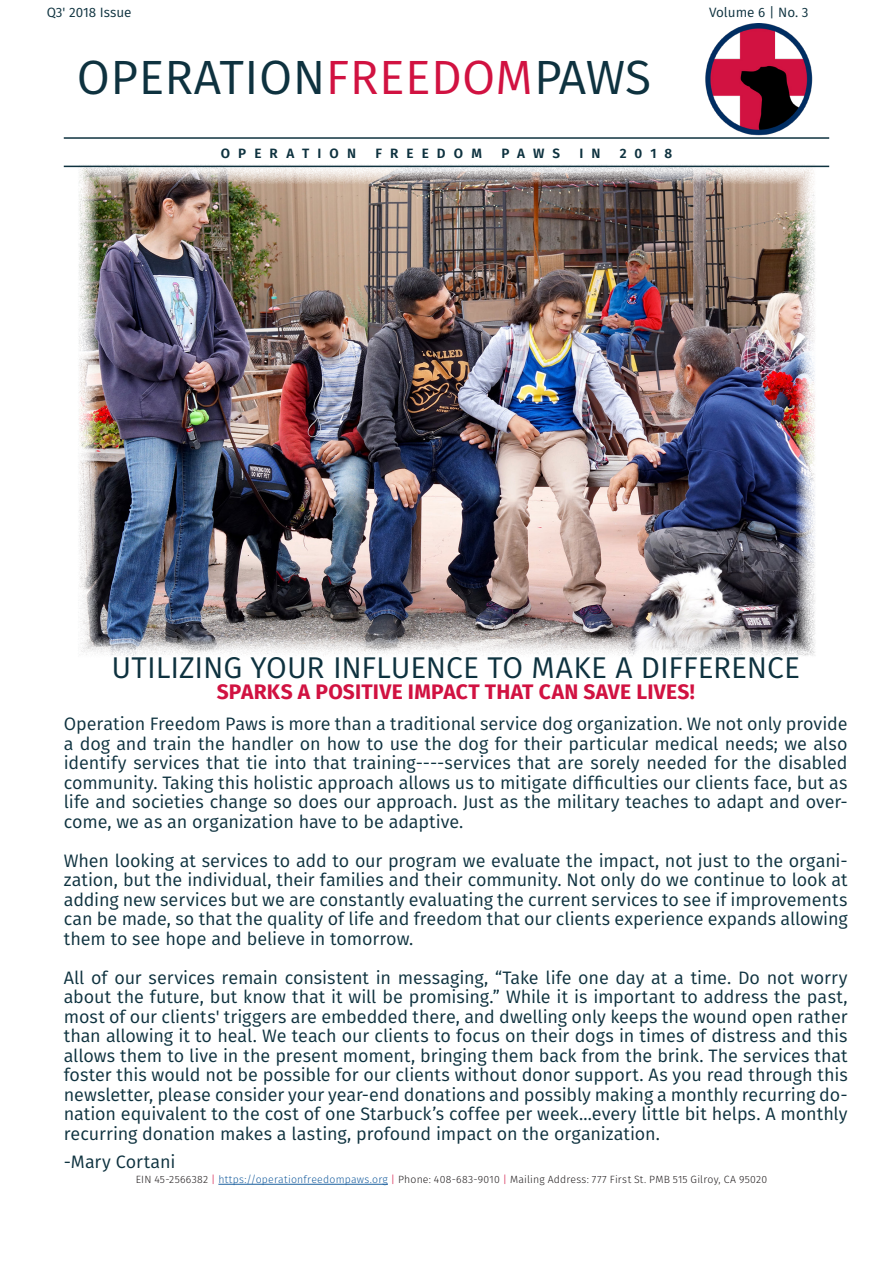
<style>
.page{position:relative;width:893px;height:1263px;background:#fff}
.page>*{position:absolute;margin:0;border:0;box-sizing:border-box;transform-origin:0 0}
.t1{font:48px "Fira Sans";letter-spacing:.01em;color:#0e323f}
.Text_1{font:30px "Fira Sans";color:#0e323f}
.Text_1-2{font:700 21px "Fira Sans";letter-spacing:.01em;color:#d11241}
.t2{font:18px/19.5px "Fira Sans";letter-spacing:-.005em;color:#0e323f;text-align:justify}
.t3{font:600 13.5px "Fira Sans";letter-spacing:.6em;color:#0e323f}
.t4{font:13.5px "Fira Sans";color:#0e323f}
.t5{font:300 10.5px "Fira Sans";letter-spacing:.02em;color:#231f20}
.s1{color:#d11241}
.s2{color:#175d9e}
</style>
<div class="page">
<img style="left:705px;top:23px;width:108px;height:113px">
<img style="left:80px;top:167px;width:736px;height:488px">
<hr style="left:64px;top:137px;width:765px;height:2px;background:#0e323f">
<hr style="left:64px;top:166px;width:765px;height:1px;background:#0e323f">
<hr style="left:218px;top:1184px;width:170px;height:1px;background:#175d9e">
<p class="t4" style="left:47px;top:3px;width:86px">Q3' 2018 Issue</p>
<p class="t4" style="left:709px;top:3px;width:101px">Volume 6 | No. 3</p>
<p class="t1" style="left:77px;top:43px;width:576px">OPERATION<span class="s1">FREEDOM</span>PAWS</p>
<p class="t3" style="left:221px;top:144px;width:137px">OPERATION</p>
<p class="t3" style="left:375px;top:144px;width:108px">FREEDOM</p>
<p class="t3" style="left:501px;top:144px;width:60px">PAWS</p>
<p class="t3" style="left:579px;top:144px;width:23px">I N</p>
<p class="t3" style="left:620px;top:144px;width:54px">2018</p>
<p class="Text_1" style="left:112px;top:646px;width:690px">UTILIZING YOUR INFLUENCE TO MAKE A DIFFERENCE</p>
<p class="Text_1-2" style="left:217px;top:677px;width:480px">SPARKS A POSITIVE IMPACT THAT CAN SAVE LIVES!</p>
<p class="t2" style="left:64px;top:714px;width:785px">Operation Freedom Paws is more than a traditional service dog organization. We not only provide a dog and train the handler on how to use the dog for their particular medical needs; we also identify services that tie into that training----services that are sorely needed for the disabled community. Taking this holistic approach allows us to mitigate difficulties our clients face, but as life and societies change so does our approach. Just as the military teaches to adapt and over&shy;come, we as an organization have to be adaptive.</p>
<p class="t2" style="left:64px;top:851px;width:785px">When looking at services to add to our program we evaluate the impact, not just to the organi&shy;zation, but the individual, their families and their community. Not only do we continue to look at adding new services but we are constantly evaluating the current services to see if improvements can be made, so that the quality of life and freedom that our clients experience expands allowing them to see hope and believe in tomorrow.</p>
<p class="t2" style="left:64px;top:968px;width:785px">All of our services remain consistent in messaging, “Take life one day at a time. Do not worry about the future, but know that it will be promising.” While it is important to address the past, most of our clients' triggers are embedded there, and dwelling only keeps the wound open rather than allowing it to heal. We teach our clients to focus on their dogs in times of distress and this allows them to live in the present moment, bringing them back from the brink. The services that foster this would not be possible for our clients without donor support. As you read through this newsletter, please consider your year-end donations and possibly making a monthly recurring do&shy;nation equivalent to the cost of one Starbuck’s coffee per week…every little bit helps. A monthly recurring donation makes a lasting, profound impact on the organization.</p>
<p class="t2" style="left:64px;top:1152px;width:113px">-Mary Cortani</p>
<p class="t5" style="left:136px;top:1172px;width:633px">EIN 45-2566382 <span class="s1">|</span> <span class="s2">https://operationfreedompaws.org</span> <span class="s1">|</span> Phone: 408-683-9010 <span class="s1">|</span> Mailing Address: 777 First St. PMB 515 Gilroy, CA 95020</p>
</div>
